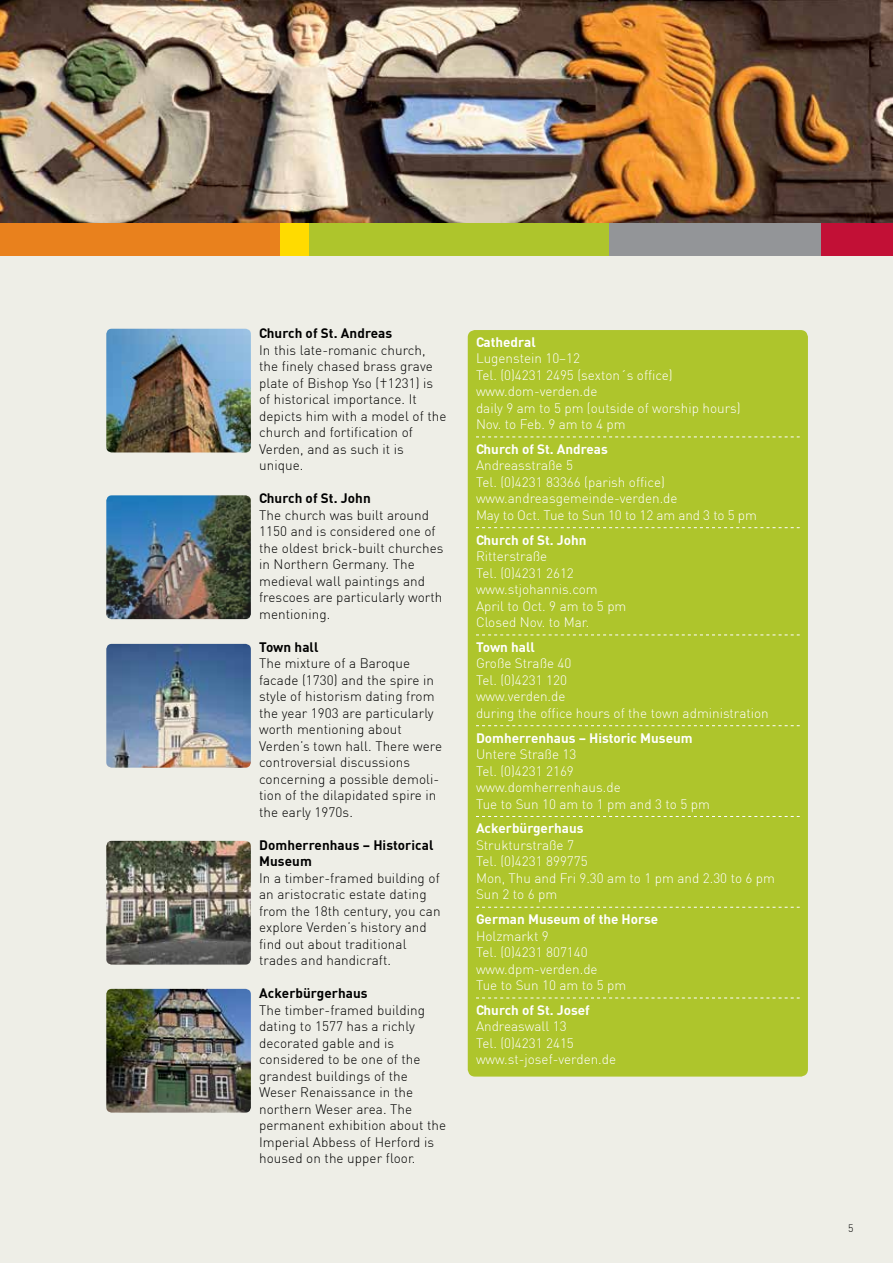
<style>
.page{position:relative;width:893px;height:1263px;background:#fff}
.page>*{position:absolute;margin:0;border:0;box-sizing:border-box;transform-origin:0 0}
.t1{font:300 13.5px/16.5px "DIN";letter-spacing:.005em;color:#000}
.t2{font:300 13.5px/16.5px "DIN";color:#fff}
.t3{font:700 13.5px "DIN";color:#fff}
.t4{font:700 13.5px/16.5px "DIN";letter-spacing:.005em;color:#000}
.t5{font:300 10.5px "DIN";color:#000}
</style>
<div class="page">
<img style="left:0;top:0;width:893px;height:223px">
<svg style="left:123px;top:100px;width:84px;height:55px;background:#aea08b"></svg>
<div style="left:0;top:256px;width:893px;height:1007px;background:#eeeee7"></div>
<svg style="left:309px;top:223px;width:512px;height:33px;background:#a2b158"></svg>
<div style="left:273px;top:223px;width:36px;height:33px;background:#ffdb00"></div>
<div style="left:0;top:223px;width:279px;height:33px;background:#e9811d"></div>
<div style="left:821px;top:223px;width:72px;height:33px;background:#c21036"></div>
<div style="left:468px;top:330px;width:340px;height:746px;background:#aec52c;border-radius:7px"></div>
<svg style="left:476px;top:437px;width:324px;height:1px"></svg>
<svg style="left:476px;top:527px;width:324px;height:1px"></svg>
<svg style="left:476px;top:635px;width:324px;height:1px"></svg>
<svg style="left:476px;top:725px;width:324px;height:1px"></svg>
<svg style="left:476px;top:816px;width:324px;height:1px"></svg>
<svg style="left:476px;top:907px;width:324px;height:1px"></svg>
<svg style="left:476px;top:998px;width:324px;height:1px"></svg>
<img style="left:106px;top:329px;width:145px;height:123px">
<img style="left:106px;top:495px;width:145px;height:124px">
<img style="left:106px;top:644px;width:145px;height:124px">
<img style="left:106px;top:841px;width:145px;height:123px">
<img style="left:106px;top:989px;width:145px;height:123px">
<p class="t4" style="left:259px;top:324px;width:135px">Church of St. Andreas</p>
<p class="t1" style="left:259px;top:341px;width:189px">In this late-romanic church, the finely chased brass grave plate of Bishop Yso (†1231) is of historical importance. It depicts him with a model of the church and fortification of<br>Verden, and as such it is unique.</p>
<p class="t4" style="left:259px;top:489px;width:113px">Church of St. John</p>
<p class="t1" style="left:259px;top:506px;width:186px">The church was built around<br>1150 and is considered one of the oldest brick-built churches in Northern Germany. The medieval wall paintings and frescoes are particularly worth mentioning.</p>
<p class="t4" style="left:259px;top:638px;width:61px">Town hall</p>
<p class="t1" style="left:259px;top:655px;width:185px">The mixture of a Baroque facade (1730) and the spire in style of historism dating from the year 1903 are particularly worth mentioning about<br>Verden’s town hall. There were controversial discussions concerning a possible demoli&shy;tion of the dilapidated spire in the early 1970s.</p>
<p class="t4" style="left:259px;top:836px;width:176px">Domherrenhaus – Historical<br>Museum</p>
<p class="t1" style="left:259px;top:869px;width:183px">In a timber-framed building of an aristocratic estate dating from the 18th century, you can explore Verden’s history and find out about traditional trades and handicraft.</p>
<p class="t4" style="left:259px;top:984px;width:110px">Ackerbürgerhaus</p>
<p class="t1" style="left:259px;top:1001px;width:189px">The timber-framed building dating to 1577 has a richly decorated gable and is considered to be one of the grandest buildings of the<br>Weser Renaissance in the northern Weser area. The permanent exhibition about the<br>Imperial Abbess of Herford is housed on the upper floor.</p>
<p class="t3" style="left:476px;top:333px;width:61px">Cathedral</p>
<p class="t2" style="left:476px;top:350px;width:266px">Lugenstein 10–12<br>Tel. (0)4231 2495 (sexton´s office) www.dom-verden.de<br>daily 9 am to 5 pm (outside of worship hours)<br>Nov. to Feb. 9 am to 4 pm</p>
<p class="t3" style="left:476px;top:440px;width:133px">Church of St. Andreas</p>
<p class="t2" style="left:476px;top:457px;width:282px">Andreasstraße 5<br>Tel. (0)4231 83366 (parish office) www.andreasgemeinde-verden.de<br>May to Oct. Tue to Sun 10 to 12 am and 3 to 5 pm</p>
<p class="t3" style="left:476px;top:531px;width:112px">Church of St. John</p>
<p class="t2" style="left:476px;top:548px;width:152px">Ritterstraße<br>Tel. (0)4231 2612 www.stjohannis.com<br>April to Oct. 9 am to 5 pm<br>Closed Nov. to Mar.</p>
<p class="t3" style="left:476px;top:638px;width:60px">Town hall</p>
<p class="t2" style="left:476px;top:655px;width:294px">Große Straße 40<br>Tel. (0)4231 120<br>www.verden.de<br>during the office hours of the town administration</p>
<p class="t3" style="left:476px;top:729px;width:218px">Domherrenhaus – Historic Museum</p>
<p class="t2" style="left:476px;top:746px;width:235px">Untere Straße 13<br>Tel. (0)4231 2169 www.domherrenhaus.de<br>Tue to Sun 10 am to 1 pm and 3 to 5 pm</p>
<p class="t3" style="left:476px;top:819px;width:109px">Ackerbürgerhaus</p>
<p class="t2" style="left:476px;top:836px;width:301px">Strukturstraße 7<br>Tel. (0)4231 899775<br>Mon, Thu and Fri 9.30 am to 1 pm and 2.30 to 6 pm<br>Sun 2 to 6 pm</p>
<p class="t3" style="left:476px;top:910px;width:184px">German Museum of the Horse</p>
<p class="t2" style="left:476px;top:927px;width:152px">Holzmarkt 9<br>Tel. (0)4231 807140 www.dpm-verden.de<br>Tue to Sun 10 am to 5 pm</p>
<p class="t3" style="left:476px;top:1001px;width:115px">Church of St. Josef</p>
<p class="t2" style="left:476px;top:1018px;width:142px">Andreaswall 13<br>Tel. (0)4231 2415 www.st-josef-verden.de</p>
<p class="t5" style="left:848px;top:1221px;width:7px">5</p>
</div>
